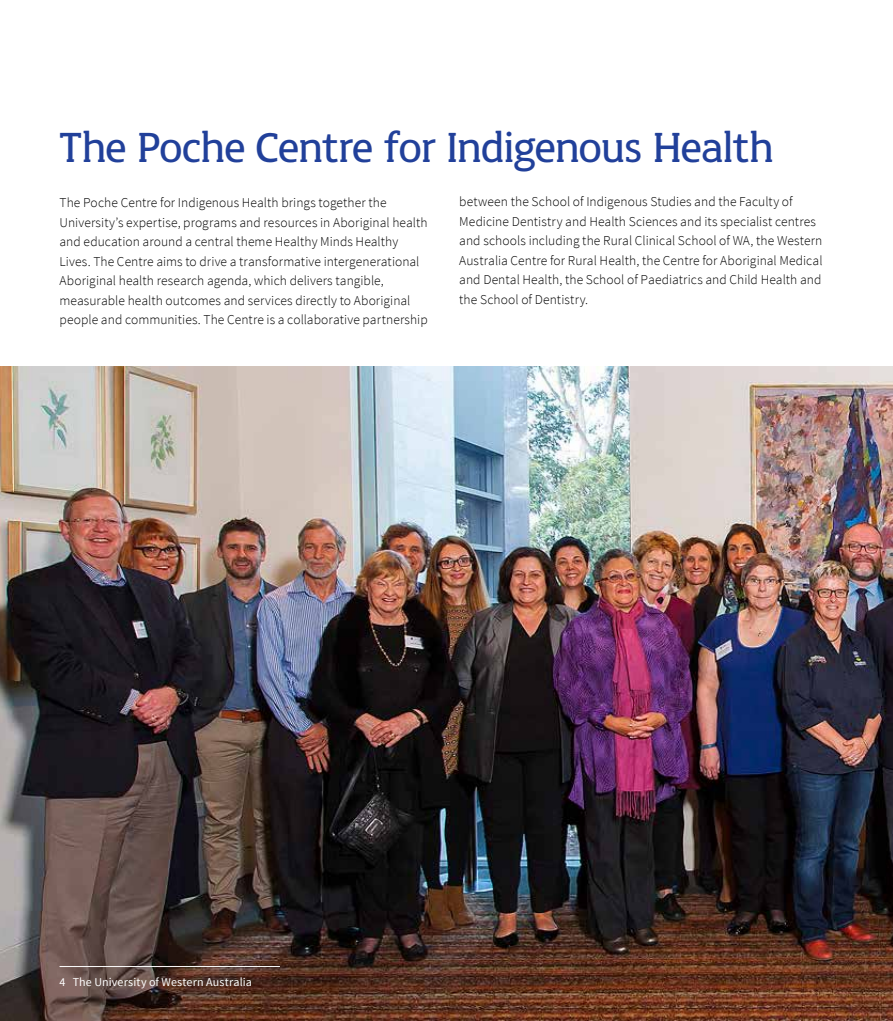
<style>
.page{position:relative;width:893px;height:1021px;background:#fff}
.page>*{position:absolute;margin:0;border:0;box-sizing:border-box;transform-origin:0 0}
.t1{font:45px "UWA";letter-spacing:-.02em;color:#21409a}
.t2{font:300 13.5px/19.5px "Source Sans Pro";letter-spacing:.005em;color:#000}
.t3{font:12px "Source Sans Pro";letter-spacing:.015em;color:#fff}
</style>
<div class="page">
<img style="left:0;top:366px;width:893px;height:654px">
<hr style="left:60px;top:966px;width:220px;height:1px;background:#fff">
<h1 class="t1" style="left:60px;top:124px;width:715px">The Poche Centre for Indigenous Health</h1>
<p class="t2" style="left:60px;top:193px;width:370px">The Poche Centre for Indigenous Health brings together the University’s expertise, programs and resources in Aboriginal health and education around a central theme Healthy Minds Healthy Lives. The Centre aims to drive a transformative intergenerational Aboriginal health research agenda, which delivers tangible, measurable health outcomes and services directly to Aboriginal people and communities. The Centre is a collaborative partnership</p>
<p class="t2" style="left:459px;top:192px;width:365px">between the School of Indigenous Studies and the Faculty of Medicine Dentistry and Health Sciences and its specialist centres and schools including the Rural Clinical School of WA, the Western Australia Centre for Rural Health, the Centre for Aboriginal Medical and Dental Health, the School of Paediatrics and Child Health and the School of Dentistry.</p>
<p class="t3" style="left:60px;top:974px;width:194px">4 The University of Western Australia</p>
</div>
